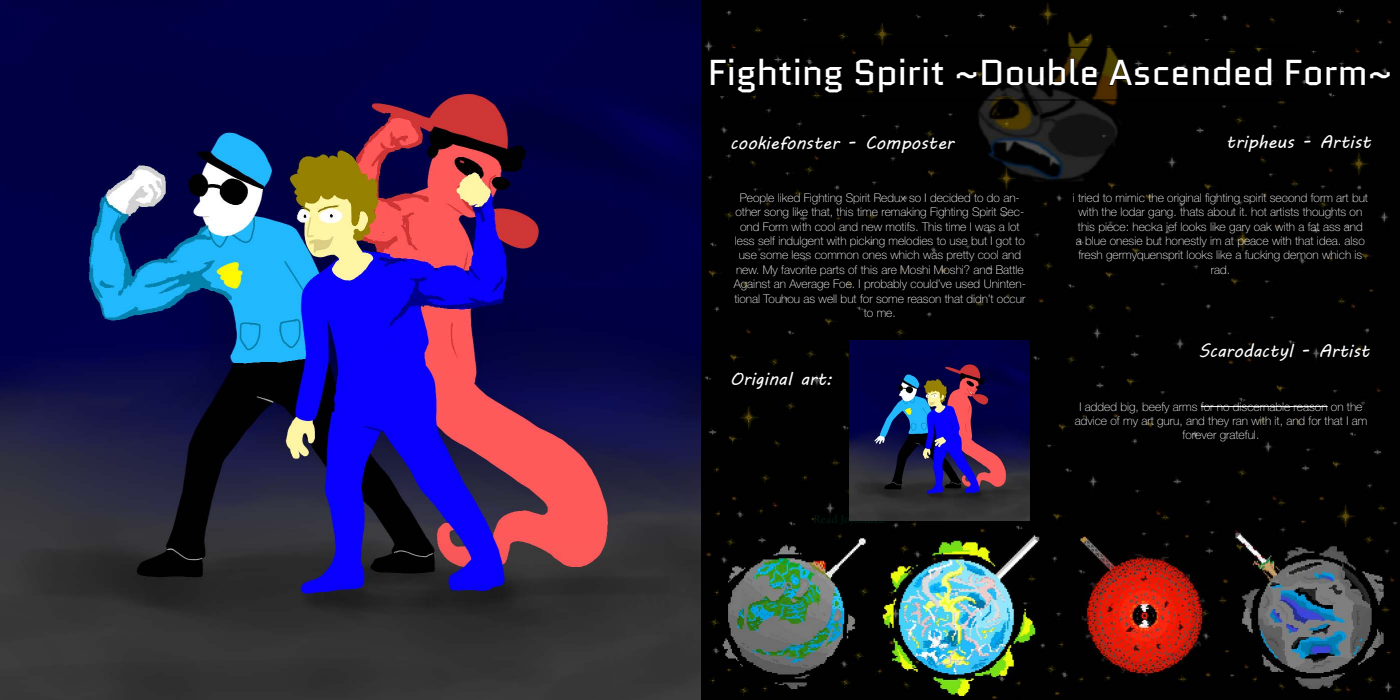
<style>
.page{position:relative;width:1400px;height:700px;background:#fff}
.page>*{position:absolute;margin:0;border:0;box-sizing:border-box;transform-origin:0 0}
.t1{font:36px "Quantico";color:#fff}
.t2{font:18px "MV Boli";color:#fff}
.t3{font:100 12px/14.4px "Helvetica Neue LT Std";color:#fff;text-align:center}
.t4{font:12px "Minion Pro";color:#001d11}
</style>
<div class="page">
<img style="left:0;top:0;width:1400px;height:700px">
<div style="left:801px;top:47px;width:499px;height:53px;border:1px solid #000"></div>
<div style="left:710px;top:58px;width:133px;height:36px;background:#010101"></div>
<div style="left:855px;top:58px;width:89px;height:35px;background:#010101"></div>
<svg style="left:956px;top:58px;width:141px;height:29px"></svg>
<svg style="left:1108px;top:58px;width:164px;height:28px"></svg>
<div style="left:1286px;top:59px;width:105px;height:27px;background:#010101"></div>
<img style="left:849px;top:340px;width:181px;height:180px">
<hr style="left:1201px;top:406px;width:127px;height:1px;background:#fff">
<h1 class="t1" style="left:708px;top:48px;width:686px">Fighting Spirit ~Double Ascended Form~</h1>
<h2 class="t2" style="left:730px;top:131px;width:225px">cookiefonster - Composter</h2>
<h2 class="t2" style="left:1226px;top:129px;width:147px">tripheus - Artist</h2>
<p class="t3" style="left:734px;top:190px;width:294px">People liked Fighting Spirit Redux so I decided to do an&shy;other song like that, this time remaking Fighting Spirit Sec&shy;ond Form with cool and new motifs. This time I was a lot less self indulgent with picking melodies to use but I got to use some less common ones which was pretty cool and new. My favorite parts of this are Moshi Moshi? and Battle Against an Average Foe. I probably could’ve used Uninten&shy;tional Touhou as well but for some reason that didn’t occur to me.</p>
<p class="t3" style="left:1073px;top:190px;width:297px">i tried to mimic the original fighting spirit second form art but with the lodar gang. thats about it. hot artists thoughts on this piece: hecka jef looks like gary oak with a fat ass and<br>a blue onesie but honestly im at peace with that idea. also fresh germyquensprit looks like a fucking demon which is rad.</p>
<h2 class="t2" style="left:1198px;top:338px;width:173px">Scarodactyl - Artist</h2>
<h2 class="t2" style="left:730px;top:367px;width:104px">Original art:</h2>
<p class="t4" style="left:814px;top:511px;width:73px">Read Jojostuck</p>
<p class="t3" style="left:1075px;top:399px;width:294px">I added big, beefy arms for no discernable reason on the advice of my art guru, and they ran with it, and for that I am forever grateful.</p>
</div>
